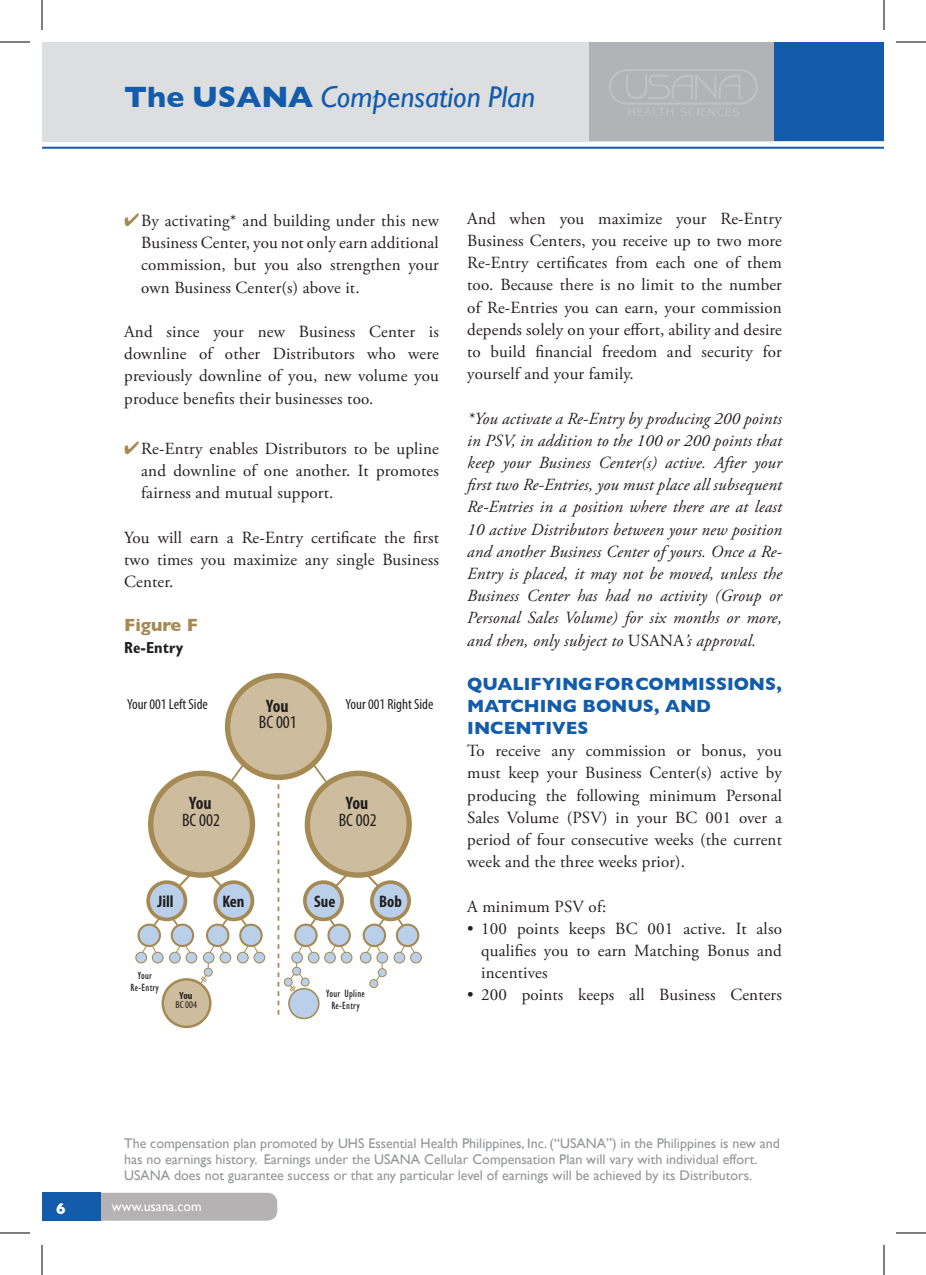
<style>
.page{position:relative;width:926px;height:1275px;background:#fff}
.page>*{position:absolute;margin:0;border:0;box-sizing:border-box;transform-origin:0 0}
.t1{font:italic 30px "Gill Sans";color:#135cab}
.t2{font:700 18px/22px "Gill Sans";color:#135cab}
.t3{font:condensed 18px "Myriad Pro";color:#231f20}
.t4{font:700 condensed 18px "Myriad Pro";letter-spacing:-.02em;color:#231f20}
.t5{font:700 18px "Gill Sans";color:#a58a53}
.t6{font:17px/22.2px "Adobe Garamond Pro";letter-spacing:.01em;color:#231f20;text-align:justify}
.t7{font:italic 17px/22.2px "Adobe Garamond Pro";letter-spacing:.01em;color:#231f20;text-align:justify}
.t8{font:700 condensed 16.6px "Myriad Pro";color:#231f20}
.t9{font:700 condensed 16px "Gill Sans";color:#231f20}
.t10{font:700 16px "Gill Sans";color:#fff}
.t11{font:condensed 14.8px "Myriad Pro";color:#231f20}
.t12{font:14px/16px "Gill Sans";color:#939598}
.t13{font:14px "Gill Sans";color:#fff}
.t14{font:condensed 10.8px/12.4px "Gill Sans";letter-spacing:.025em;color:#231f20;text-align:center}
.t15{font:condensed 10.2px "Myriad Pro";color:#231f20}
.t16{font:700 condensed 10.2px "Myriad Pro";color:#231f20}
.s1{font-weight:700;font-style:normal}
.s2{color:#a58a53}
.s3{font-style:normal}
</style>
<div class="page">
<div style="left:42px;top:42px;width:842px;height:99px;background:#dddee0"></div>
<hr style="left:42px;top:147px;width:842px;height:2px;background:#135cab">
<div style="left:589px;top:42px;width:295px;height:98px;background:#b2b3b7"></div>
<div style="left:774px;top:42px;width:110px;height:99px;background:#135cab"></div>
<div style="left:100px;top:1192px;width:177px;height:28px;background:#b5b2b3"></div>
<div style="left:42px;top:1192px;width:58px;height:28px;background:#135cab"></div>
<svg style="left:609px;top:69px;width:148px;height:47px"></svg>
<div style="left:163px;top:979px;width:47px;height:48px;background:#cdbc9d;border-radius:50%"></div>
<div style="left:161px;top:978px;width:50px;height:50px;border:3px solid #a58a53;border-radius:50%"></div>
<svg style="left:289px;top:988px;width:30px;height:30px"></svg>
<div style="left:288px;top:988px;width:32px;height:31px;border:2px solid #a58a53;border-radius:50%"></div>
<div style="left:136px;top:952px;width:11px;height:11px;background:#b9cfea;border-radius:50%"></div>
<div style="left:135px;top:951px;width:12px;height:12px;border:1px solid #a58a53;border-radius:50%"></div>
<div style="left:411px;top:952px;width:10px;height:11px;background:#b9cfea;border-radius:50%"></div>
<div style="left:410px;top:951px;width:12px;height:12px;border:1px solid #a58a53;border-radius:50%"></div>
<div style="left:228px;top:675px;width:101px;height:102px;background:#cdbc9d;border-radius:50%"></div>
<div style="left:225px;top:673px;width:107px;height:107px;border:5px solid #a58a53;border-radius:50%"></div>
<svg style="left:139px;top:924px;width:21px;height:22px"></svg>
<div style="left:137px;top:923px;width:24px;height:24px;border:2px solid #a58a53;border-radius:50%"></div>
<div style="left:396px;top:923px;width:23px;height:24px;border:2px solid #a58a53;border-radius:50%"></div>
<svg style="left:141px;top:713px;width:275px;height:301px"></svg>
<div style="left:305px;top:882px;width:37px;height:37px;background:#b9cfea;border-radius:50%"></div>
<div style="left:303px;top:880px;width:41px;height:41px;border:4px solid #a58a53;border-radius:50%"></div>
<div style="left:372px;top:882px;width:37px;height:37px;background:#b9cfea;border-radius:50%"></div>
<div style="left:370px;top:880px;width:41px;height:41px;border:4px solid #a58a53;border-radius:50%"></div>
<div style="left:151px;top:773px;width:101px;height:102px;background:#cdbc9d;border-radius:50%"></div>
<div style="left:148px;top:770px;width:107px;height:108px;border:5px solid #a58a53;border-radius:50%"></div>
<div style="left:307px;top:773px;width:102px;height:102px;background:#cdbc9d;border-radius:50%"></div>
<div style="left:305px;top:770px;width:107px;height:108px;border:5px solid #a58a53;border-radius:50%"></div>
<hr style="left:0;top:42px;width:30px;height:1px;background:#000">
<hr style="left:896px;top:42px;width:30px;height:1px;background:#000">
<hr style="left:0;top:1232px;width:30px;height:1px;background:#000">
<hr style="left:896px;top:1232px;width:30px;height:1px;background:#000">
<hr style="left:42px;top:0;width:1px;height:30px;background:#000">
<hr style="left:42px;top:1245px;width:1px;height:30px;background:#000">
<hr style="left:884px;top:0;width:1px;height:30px;background:#000">
<hr style="left:884px;top:1245px;width:1px;height:30px;background:#000">
<h1 class="t1" style="left:124px;top:80px;width:413px"><span class="s1">The USANA</span> Compensation Plan</h1>
<p class="t6" style="left:141px;top:210px;width:299px;text-indent:-17px"><span class="s2">✔</span>By activating* and building under this new Business Center, you not only earn additional commission, but you also strengthen your own Business Center(s) above it.</p>
<p class="t6" style="left:124px;top:321px;width:316px">And since your new Business Center is downline of other Distributors who were previously downline of you, new volume you produce benefits their businesses too.</p>
<p class="t6" style="left:141px;top:438px;width:299px;text-indent:-17px"><span class="s2">✔</span>Re-Entry enables Distributors to be upline and downline of one another. It promotes fairness and mutual support.</p>
<p class="t6" style="left:124px;top:526px;width:316px">You will earn a Re-Entry certificate the first two times you maximize any single Business Center.</p>
<p class="t5" style="left:124px;top:614px;width:75px">Figure F</p>
<p class="t9" style="left:124px;top:638px;width:61px">Re-Entry</p>
<p class="t11" style="left:127px;top:695px;width:82px">Your 001 Left Side</p>
<p class="t11" style="left:346px;top:695px;width:89px">Your 001 Right Side</p>
<p class="t4" style="left:266px;top:694px;width:24px">You</p>
<p class="t3" style="left:259px;top:711px;width:39px">BC 001</p>
<p class="t4" style="left:189px;top:792px;width:24px">You</p>
<p class="t3" style="left:182px;top:809px;width:39px">BC 002</p>
<p class="t4" style="left:346px;top:792px;width:24px">You</p>
<p class="t3" style="left:339px;top:809px;width:39px">BC 002</p>
<p class="t8" style="left:157px;top:891px;width:18px">Jill</p>
<p class="t8" style="left:222px;top:891px;width:24px">Ken</p>
<p class="t8" style="left:314px;top:891px;width:23px">Sue</p>
<p class="t8" style="left:379px;top:891px;width:24px">Bob</p>
<p class="t14" style="left:131px;top:969px;width:30px">Your<br>Re-Entry</p>
<p class="t16" style="left:180px;top:989px;width:14px">You</p>
<p class="t15" style="left:176px;top:999px;width:23px">BC 004</p>
<p class="t14" style="left:326px;top:987px;width:40px">Your Upline<br>Re-Entry</p>
<p class="t6" style="left:467px;top:208px;width:316px">And when you maximize your Re-Entry Business Centers, you receive up to two more Re-Entry certificates from each one of them too. Because there is no limit to the number of Re-Entries you can earn, your commission depends solely on your effort, ability and desire to build financial freedom and security for yourself and your family.</p>
<p class="t7" style="left:467px;top:407px;width:316px">*You activate a Re-Entry by producing 200 points in PSV, in addition to the 100 or 200 points that keep your Business Center(s) active. After your first two Re-Entries, you must place all subsequent Re-Entries in a position where there are at least 10 active Distributors between your new position and another Business Center of yours. Once a Re-Entry is placed, it may not be moved, unless the Business Center has had no activity (Group or Personal Sales Volume) for six months or more, and then, only subject to <span class="s3">USANA</span>’s approval.</p>
<p class="t2" style="left:467px;top:672px;width:316px">QUALIFYING FOR COMMISSIONS,<br>MATCHING BONUS, AND<br>INCENTIVES</p>
<p class="t6" style="left:467px;top:740px;width:316px">To receive any commission or bonus, you must keep your Business Center(s) active by producing the following minimum Personal Sales Volume (PSV) in your BC 001 over a period of four consecutive weeks (the current week and the three weeks prior).</p>
<p class="t6" style="left:467px;top:895px;width:141px">A minimum PSV of:</p>
<p class="t6" style="left:481px;top:918px;width:302px;text-indent:-14px">• 100 points keeps BC 001 active. It also qualifies you to earn Matching Bonus and incentives</p>
<p class="t6" style="left:467px;top:984px;width:316px">• 200 points keeps all Business Centers</p>
<p class="t12" style="left:124px;top:1135px;width:657px">The compensation plan promoted by UHS Essential Health Philippines, Inc. (“USANA”) in the Philippines is new and has no earnings history. Earnings under the USANA Cellular Compensation Plan will vary with individual effort.<br>USANA does not guarantee success or that any particular level of earnings will be achieved by its Distributors.</p>
<p class="t10" style="left:56px;top:1198px;width:11px">6</p>
<p class="t13" style="left:112px;top:1197px;width:91px">www.usana.com</p>
</div>
